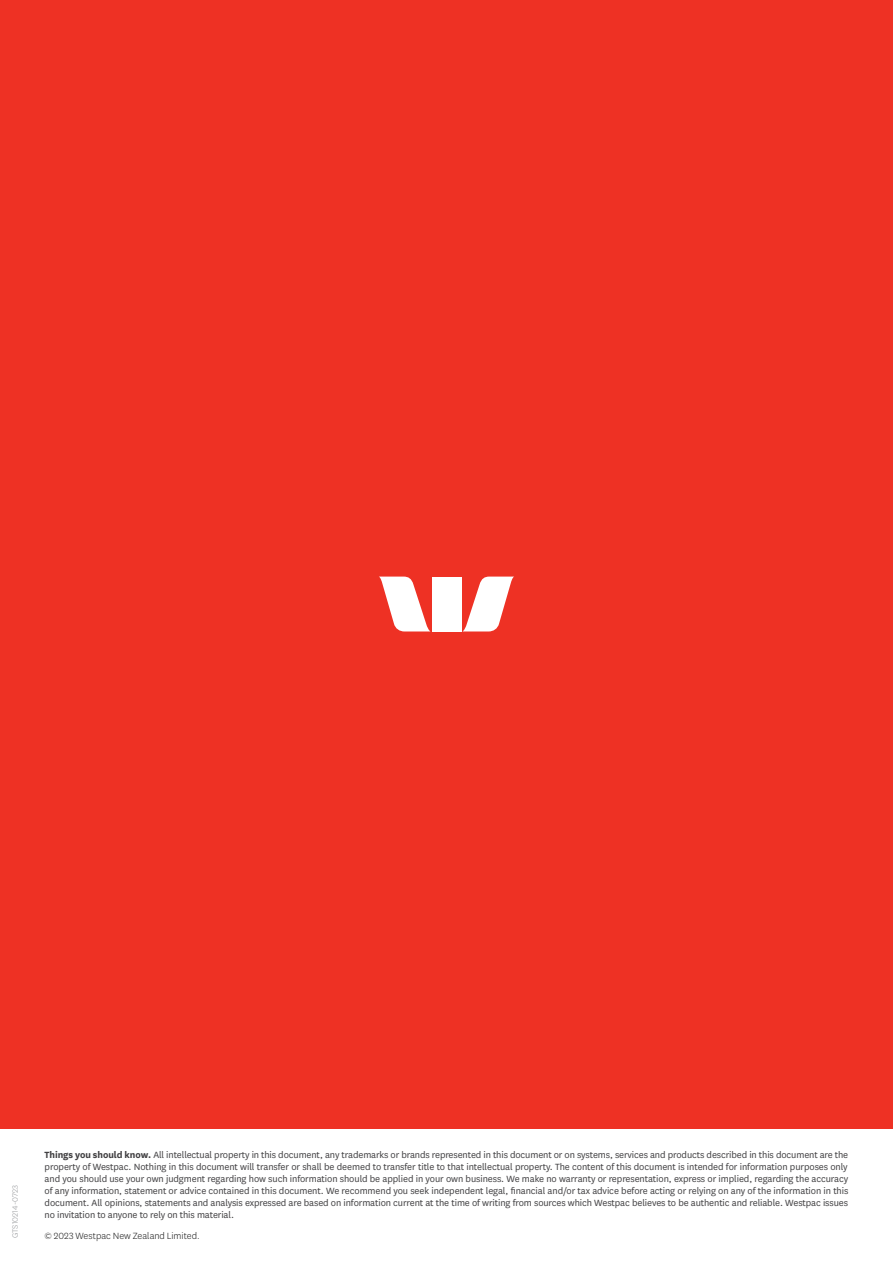
<style>
.page{position:relative;width:893px;height:1263px;background:#fff}
.page>*{position:absolute;margin:0;border:0;box-sizing:border-box;transform-origin:0 0}
.t1{font:10.5px/12px "National LF";letter-spacing:-.01em;color:#414042;text-align:justify}
.t2{font:300 10.5px "National LF";letter-spacing:.005em;color:#1c1c1c}
.t3{font:300 9px "National LF";letter-spacing:.015em;color:#96989b}
.s1{font-weight:700}
</style>
<div class="page">
<div style="left:0;top:0;width:893px;height:1128px;background:#ee3124"></div>
<svg style="left:379px;top:577px;width:51px;height:54px"></svg>
<svg style="left:463px;top:577px;width:51px;height:54px"></svg>
<div style="left:432px;top:577px;width:29px;height:54px;background:#fff"></div>
<p class="t3" style="left:9px;top:1238px;width:55px;rotate:-90deg">GTS10214-0723</p>
<p class="t1" style="left:45px;top:1149px;width:805px"><span class="s1">Things you should know.</span> All intellectual property in this document, any trademarks or brands represented in this document or on systems, services and products described in this document are the property of Westpac. Nothing in this document will transfer or shall be deemed to transfer title to that intellectual property. The content of this document is intended for information purposes only and you should use your own judgment regarding how such information should be applied in your own business. We make no warranty or representation, express or implied, regarding the accuracy of any information, statement or advice contained in this document. We recommend you seek independent legal, financial and/or tax advice before acting or relying on any of the information in this document. All opinions, statements and analysis expressed are based on information current at the time of writing from sources which Westpac believes to be authentic and reliable. Westpac issues no invitation to anyone to rely on this material.</p>
<p class="t2" style="left:45px;top:1230px;width:156px">© 2023 Westpac New Zealand Limited.</p>
</div>
